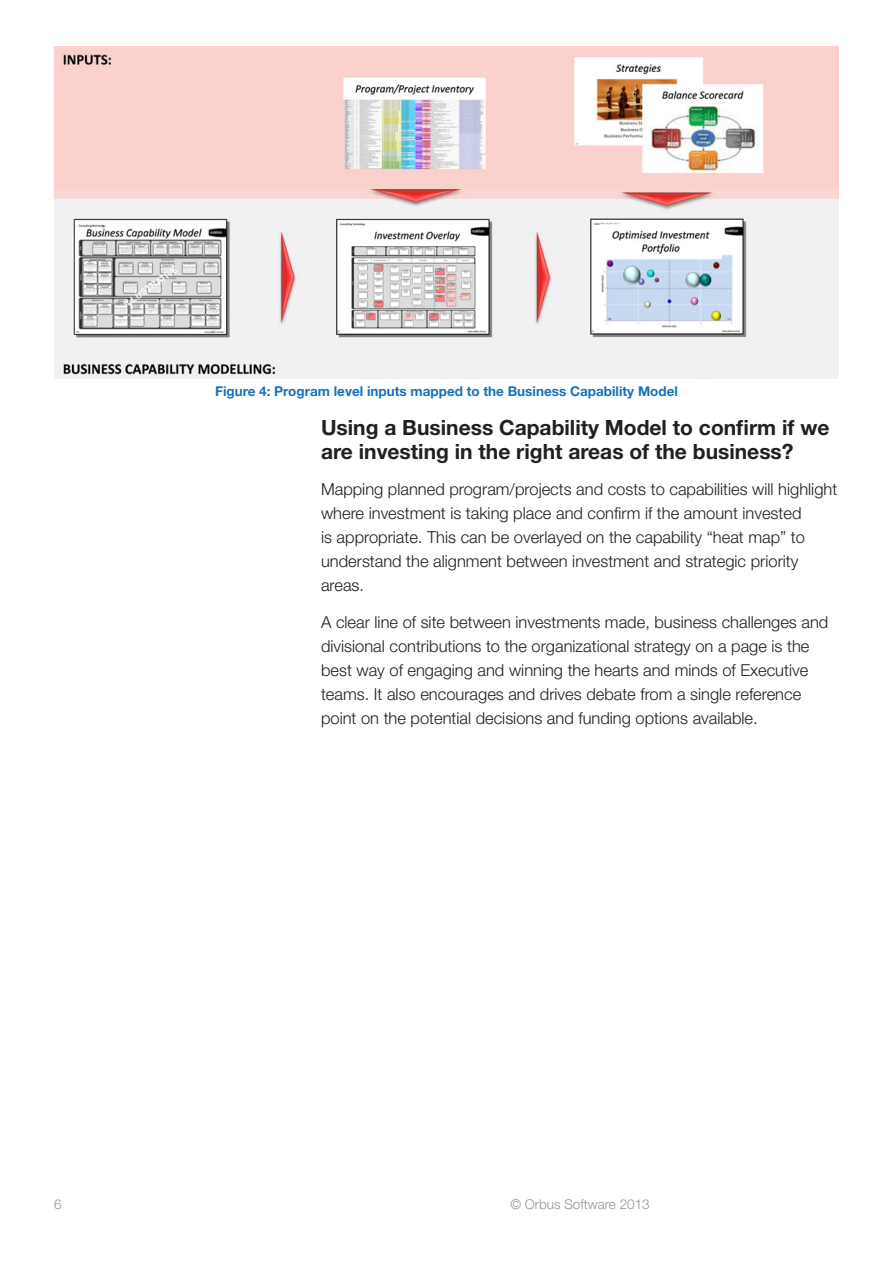
<style>
.page{position:relative;width:893px;height:1263px;background:#fff}
.page>*{position:absolute;margin:0;border:0;box-sizing:border-box;transform-origin:0 0}
.t1{font:700 21px/24px "Helvetica Neue LT Std";color:#231f20}
.t2{font:300 16.5px/24px "Helvetica Neue LT Std";color:#231f20}
.t3{font:700 13.5px "Helvetica Neue LT Std";color:#1971ba}
.t4{font:300 13.5px "Helvetica Neue LT Std";color:#939598}
</style>
<div class="page">
<img style="left:54px;top:47px;width:785px;height:332px">
<p class="t3" style="left:215px;top:383px;width:464px">Figure 4: Program level inputs mapped to the Business Capability Model</p>
<p class="t1" style="left:321px;top:415px;width:510px">Using a Business Capability Model to confirm if we are investing in the right areas of the business?</p>
<p class="t2" style="left:321px;top:477px;width:518px">Mapping planned program/projects and costs to capabilities will highlight where investment is taking place and confirm if the amount invested<br>is appropriate. This can be overlayed on the capability “heat map” to understand the alignment between investment and strategic priority areas.</p>
<p class="t2" style="left:321px;top:610px;width:509px">A clear line of site between investments made, business challenges and divisional contributions to the organizational strategy on a page is the best way of engaging and winning the hearts and minds of Executive teams. It also encourages and drives debate from a single reference point on the potential decisions and funding options available.</p>
<p class="t4" style="left:54px;top:1196px;width:9px">6</p>
<p class="t4" style="left:510px;top:1196px;width:141px">© Orbus Software 2013</p>
</div>
